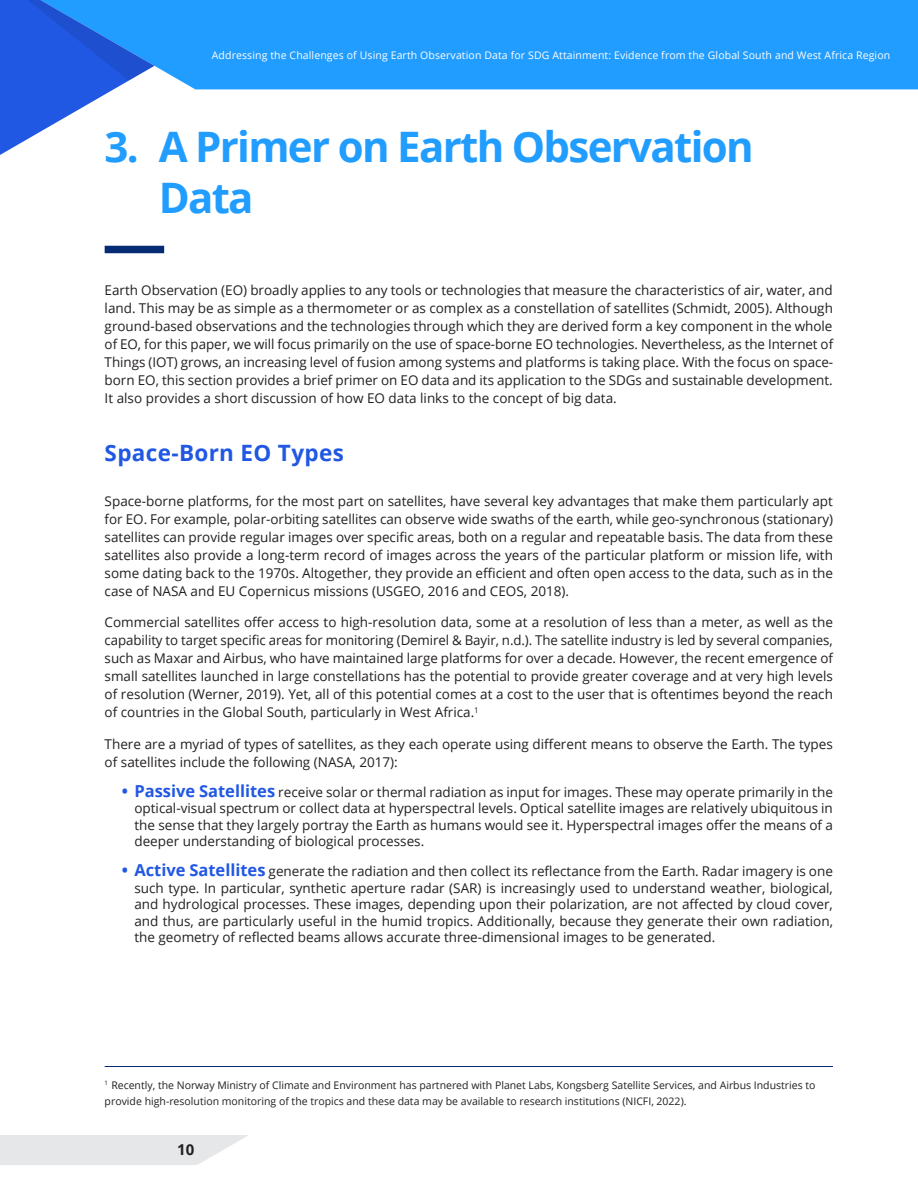
<style>
.page{position:relative;width:918px;height:1188px;background:#fff}
.page>*{position:absolute;margin:0;border:0;box-sizing:border-box;transform-origin:0 0}
.Title_36_pt{font:700 42px/51px "Open Sans";letter-spacing:-.04em;color:#219cff}
.Headline_12_pt{font:700 22.5px "Open Sans";letter-spacing:.015em;color:#2158e3}
.t1{font:700 15px "Open Sans";color:#231f20}
.full_justify_fixed{font:13.5px/18px "Open Sans";color:#231f20;text-align:justify}
.t2{font:10.5px/16.2px "Open Sans";color:#231f20}
.t3{font:10.5px "Open Sans";letter-spacing:.01em;color:#fff}
.s1{font-weight:700;font-size:16.5px;color:#2158e3}
</style>
<div class="page">
<div style="left:154px;top:0;width:764px;height:89px;background:#219cff"></div>
<svg style="left:0;top:0;width:154px;height:155px"></svg>
<svg style="left:0;top:1135px;width:248px;height:30px;background:#e8e9eb"></svg>
<div style="left:105px;top:246px;width:59px;height:7px;background:#052b75"></div>
<hr style="left:105px;top:1066px;width:728px;height:1px;background:#052b75">
<hr style="left:917px;top:416px;width:1px;height:33px;background:#219cff">
<p class="t3" style="left:212px;top:47px;width:680px">Addressing the Challenges of Using Earth Observation Data for SDG Attainment: Evidence from the Global South and West Africa Region</p>
<p class="Title_36_pt" style="left:159px;top:120px;width:597px;text-indent:-54px">3. A Primer on Earth Observation<br>Data</p>
<p class="full_justify_fixed" style="left:105px;top:280px;width:730px">Earth Observation (EO) broadly applies to any tools or technologies that measure the characteristics of air, water, and land. This may be as simple as a thermometer or as complex as a constellation of satellites (Schmidt, 2005). Although ground-based observations and the technologies through which they are derived form a key component in the whole of EO, for this paper, we will focus primarily on the use of space-borne EO technologies. Nevertheless, as the Internet of Things (IOT) grows, an increasing level of fusion among systems and platforms is taking place. With the focus on space&shy;born EO, this section provides a brief primer on EO data and its application to the SDGs and sustainable development.<br>It also provides a short discussion of how EO data links to the concept of big data.</p>
<p class="Headline_12_pt" style="left:105px;top:436px;width:241px">Space-Born EO Types</p>
<p class="full_justify_fixed" style="left:105px;top:491px;width:730px">Space-borne platforms, for the most part on satellites, have several key advantages that make them particularly apt for EO. For example, polar-orbiting satellites can observe wide swaths of the earth, while geo-synchronous (stationary) satellites can provide regular images over specific areas, both on a regular and repeatable basis. The data from these satellites also provide a long-term record of images across the years of the particular platform or mission life, with some dating back to the 1970s. Altogether, they provide an efficient and often open access to the data, such as in the case of NASA and EU Copernicus missions (USGEO, 2016 and CEOS, 2018).</p>
<p class="full_justify_fixed" style="left:105px;top:613px;width:730px">Commercial satellites offer access to high-resolution data, some at a resolution of less than a meter, as well as the capability to target specific areas for monitoring (Demirel &amp; Bayir, n.d.). The satellite industry is led by several companies, such as Maxar and Airbus, who have maintained large platforms for over a decade. However, the recent emergence of small satellites launched in large constellations has the potential to provide greater coverage and at very high levels of resolution (Werner, 2019). Yet, all of this potential comes at a cost to the user that is oftentimes beyond the reach of countries in the Global South, particularly in West Africa.<sup>1</sup></p>
<p class="full_justify_fixed" style="left:105px;top:734px;width:730px">There are a myriad of types of satellites, as they each operate using different means to observe the Earth. The types of satellites include the following (NASA, 2017):</p>
<p class="full_justify_fixed" style="left:134px;top:783px;width:700px;line-height:16.5px;text-indent:-13px"><span class="s1">• Passive Satellites</span> receive solar or thermal radiation as input for images. These may operate primarily in the optical-visual spectrum or collect data at hyperspectral levels. Optical satellite images are relatively ubiquitous in the sense that they largely portray the Earth as humans would see it. Hyperspectral images offer the means of a deeper understanding of biological processes.</p>
<p class="full_justify_fixed" style="left:134px;top:863px;width:700px;line-height:16.5px;text-indent:-13px"><span class="s1">• Active Satellites</span> generate the radiation and then collect its reflectance from the Earth. Radar imagery is one such type. In particular, synthetic aperture radar (SAR) is increasingly used to understand weather, biological, and hydrological processes. These images, depending upon their polarization, are not affected by cloud cover, and thus, are particularly useful in the humid tropics. Additionally, because they generate their own radiation, the geometry of reflected beams allows accurate three-dimensional images to be generated.</p>
<p class="t2" style="left:105px;top:1077px;width:712px"><sup>1</sup> Recently, the Norway Ministry of Climate and Environment has partnered with Planet Labs, Kongsberg Satellite Services, and Airbus Industries to provide high-resolution monitoring of the tropics and these data may be available to research institutions (NICFI, 2022).</p>
<p class="t1" style="left:177px;top:1139px;width:19px">10</p>
</div>
